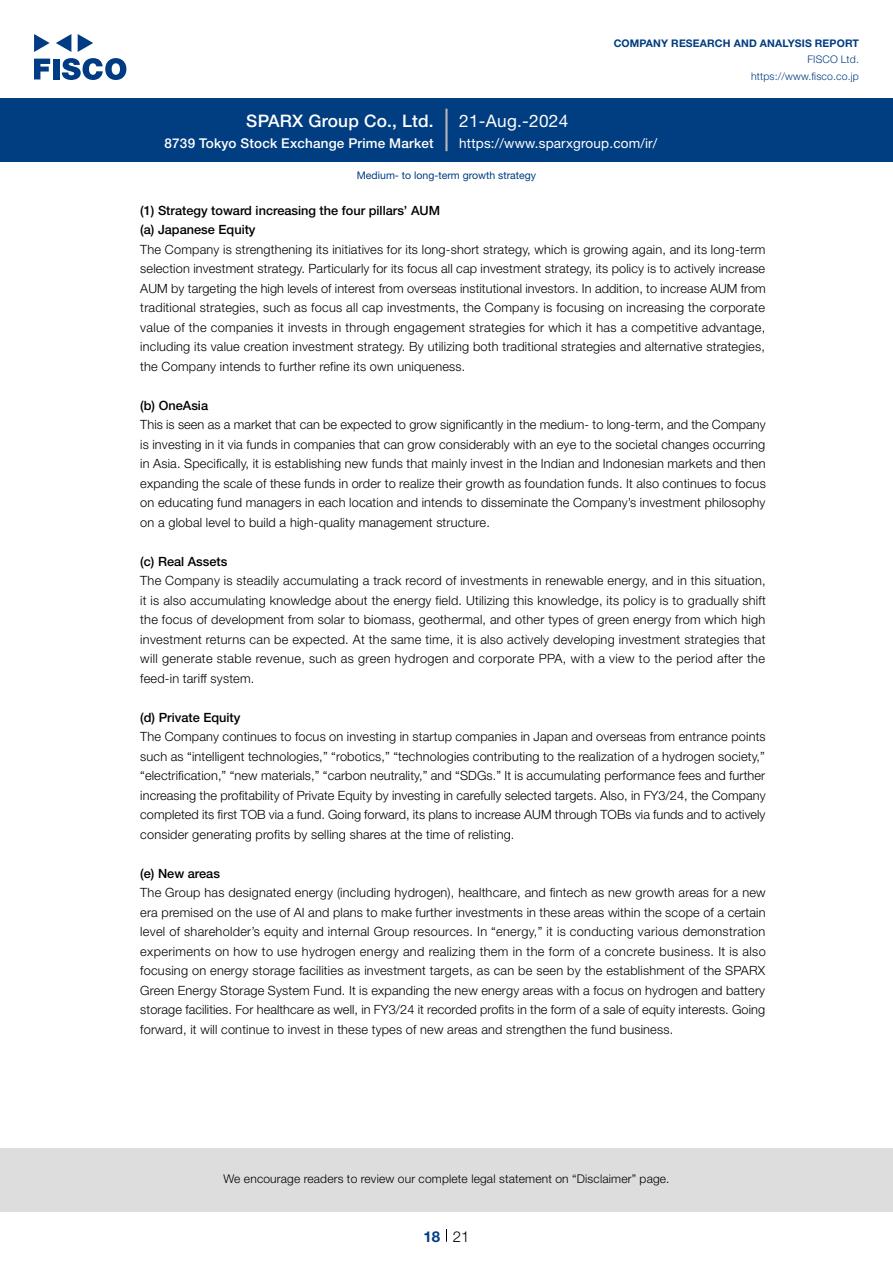
<style>
.page{position:relative;width:893px;height:1263px;background:#fff}
.page>*{position:absolute;margin:0;border:0;box-sizing:border-box;transform-origin:0 0}
.t1{font:500 17.25px "Helvetica Neue LT Std";letter-spacing:.015em;color:#fff}
.t2{font:17.25px "Helvetica Neue LT Std";letter-spacing:.015em;color:#fff}
.t3{font:300 15px "Helvetica Neue LT Std";color:#000}
.t4{font:700 15px "Helvetica Neue LT Std";color:#003d81}
.t5{font:500 13.5px "Helvetica Neue LT Std";letter-spacing:.015em;color:#fff}
.t6{font:13.5px "Helvetica Neue LT Std";letter-spacing:.015em;color:#fff}
.t7{font:300 12.75px/19.5px "Helvetica Neue LT Std";letter-spacing:.015em;color:#000;text-align:justify}
.t8{font:500 12.75px/19.5px "Helvetica Neue LT Std";color:#000}
.t9{font:300 12px "Helvetica Neue LT Std";letter-spacing:.015em;color:#000}
.t10{font:700 10.5px "Helvetica Neue LT Std";letter-spacing:.015em;color:#003d81}
.t11{font:300 10.5px/16.5px "Helvetica Neue LT Std";letter-spacing:.015em;color:#003d81;text-align:right}
.t12{font:10.5px "Helvetica Neue LT Std";color:#003d81}
</style>
<div class="page">
<div style="left:0;top:1148px;width:893px;height:64px;background:#ddd"></div>
<svg style="left:34px;top:59px;width:16px;height:20px"></svg>
<div style="left:53px;top:59px;width:6px;height:20px;background:#003b83"></div>
<svg style="left:62px;top:58px;width:64px;height:22px"></svg>
<svg style="left:34px;top:34px;width:16px;height:18px"></svg>
<svg style="left:78px;top:34px;width:15px;height:18px"></svg>
<svg style="left:56px;top:34px;width:15px;height:18px"></svg>
<div style="left:0;top:98px;width:893px;height:64px;background:#003d81"></div>
<hr style="left:445px;top:109px;width:3px;height:42px;background:#b5b5b6">
<svg style="left:446px;top:1229px;width:1px;height:13px"></svg>
<h1 class="t1" style="left:246px;top:110px;width:189px">SPARX Group Co., Ltd.</h1>
<p class="t5" style="left:165px;top:135px;width:271px">8739 Tokyo Stock Exchange Prime Market</p>
<h1 class="t2" style="left:459px;top:110px;width:111px">21-Aug.-2024</h1>
<p class="t10" style="left:614px;top:37px;width:247px">COMPANY RESEARCH AND ANALYSIS REPORT</p>
<p class="t11" style="left:751px;top:51px;width:109px">FISCO Ltd. https://www.fisco.co j p.</p>
<p class="t6" style="left:459px;top:135px;width:200px">https://www.sparxgroup.com /i r/</p>
<p class="t12" style="left:357px;top:169px;width:181px">Medium to- long-term growth strategy</p>
<p class="t8" style="left:140px;top:200px;width:301px">1( ) Strategy toward increasing the four pillars’ AUM a( ) Japanese Equity</p>
<p class="t7" style="left:140px;top:239px;width:627px">The Company is strengthening its initiatives for its long-short strategy, which is growing again, and its long-term selection investment strategy. Particularly for its focus all cap investment strategy, its policy is to actively increase AUM by targeting the high levels of interest from overseas institutional investors In. addition to, increase AUM from traditional strategies, such as focus all cap investments, the Company is focusing on increasing the corporate value of the companies it invests in through engagement strategies for which it has a competitive advantage, including its value creation investment strategy. By utilizing both traditional strategies and alternative strategies, the Company intends to further refine its own uniqueness.</p>
<p class="t8" style="left:140px;top:395px;width:69px">b( ) OneAsia</p>
<p class="t7" style="left:140px;top:415px;width:627px">This is seen as a market that can be expected to grow significantly in the medium to- long-term, and the Company is investing in it via funds in companies that can grow considerably with an eye to the societal changes occurring in Asia. Specifically isit, establishing new funds that mainly invest in the Indian and Indonesian markets and then expanding the scale of these funds in order to realize their growth as foundation funds It. also continues to focus on educating fund managers in each location and intends to disseminate the Company s’ investment philosophy on a global level to build a high-quality management structure.</p>
<p class="t8" style="left:140px;top:551px;width:89px">c( ) Real Assets</p>
<p class="t7" style="left:140px;top:571px;width:627px">The Company is steadily accumulating a track record of investments in renewable energy, and in this situation,<br>isit also accumulating knowledge about the energy field. Utilizing this knowledge, its policy is to gradually shift the focus of development from solar to biomass, geothermal, and other types of green energy from which high investment returns can be expected. At the same time isit, also actively developing investment strategies that will generate stable revenue, such as green hydrogen and corporate PPA, with a view to the period after the feed i n- tariff system.</p>
<p class="t8" style="left:140px;top:707px;width:102px">d( ) Private Equity</p>
<p class="t7" style="left:140px;top:727px;width:627px">The Company continues to focus on investing in startup companies in Japan and overseas from entrance points such as “intelligent technologies,” “robotics,” “technologies contributing to the realization of a hydrogen society “, “electrification,” “new materials,” “carbon neutrality,” and “SDGs.” isIt accumulating performance fees and further increasing the profitability of Private Equity by investing in carefully selected targets. Also in, FY3/24, the Company completed its first TOB via a fund. Going forward, its plans to increase AUM through TOBs via funds and to actively consider generating profits by selling shares at the time of relisting.</p>
<p class="t8" style="left:140px;top:863px;width:81px">e( ) New areas</p>
<p class="t7" style="left:140px;top:882px;width:627px">The Group has designated energy (including hydrogen ,) healthcare, and fintech as new growth areas for a new era premised on the use of AI and plans to make further investments in these areas within the scope of a certain level of shareholder s’ equity and internal Group resources In. “energy,” isit conducting various demonstration experiments on how to use hydrogen energy and realizing them in the form of a concrete business isIt. also focusing on energy storage facilities as investment targets, as can be seen by the establishment of the SPARX Green Energy Storage System Fund isIt. expanding the new energy areas with a focus on hydrogen and battery storage facilities. For healthcare as well in, FY3/24 it recorded profits in the form of a sale of equity interests. Going forward it, will continue to invest in these types of new areas and strengthen the fund business.</p>
<p class="t9" style="left:223px;top:1171px;width:448px">We encourage readers to review our complete legal statement on “Disclaimer” page.</p>
<p class="t4" style="left:423px;top:1227px;width:18px">18</p>
<p class="t3" style="left:453px;top:1227px;width:18px">21</p>
</div>
